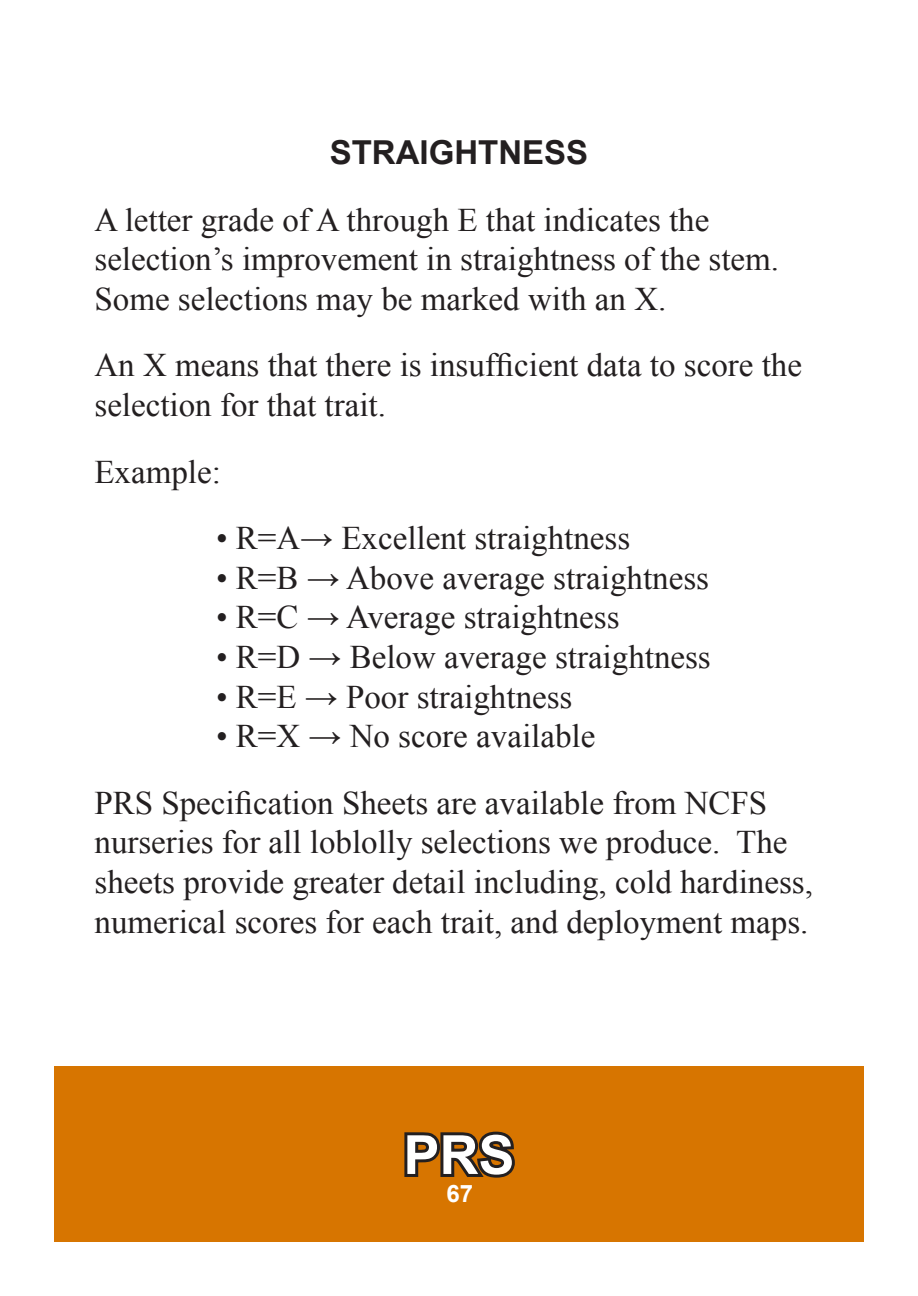
<style>
.page{position:relative;width:918px;height:1296px;background:#fff}
.page>*{position:absolute;margin:0;border:0;box-sizing:border-box;transform-origin:0 0}
.t1{font:700 54px "Arial";color:#fff}
.t2{font:33px/39.6px "Times New Roman";color:#231f20}
.t3{font:700 33px "Arial";color:#231f20}
.t4{font:700 24px "Arial";color:#fff}
</style>
<div class="page">
<div style="left:54px;top:1067px;width:810px;height:175px;background:#d77500"></div>
<svg style="left:404px;top:1131px;width:111px;height:47px"></svg>
<p class="t3" style="left:330px;top:130px;width:260px">STRAIGHTNESS</p>
<p class="t2" style="left:94px;top:199px;width:686px">A letter grade of A through E that indicates the selection’s improvement in straightness of the stem.<br>Some selections may be marked with an X.</p>
<p class="t2" style="left:94px;top:345px;width:709px">An X means that there is insufficient data to score the selection for that trait.</p>
<p class="t2" style="left:94px;top:451px;width:128px">Example:</p>
<p class="t2" style="left:216px;top:518px;width:416px">• R=A→ Excellent straightness</p>
<p class="t2" style="left:216px;top:557px;width:495px">• R=B → Above average straightness</p>
<p class="t2" style="left:216px;top:597px;width:405px">• R=C → Average straightness</p>
<p class="t2" style="left:216px;top:637px;width:496px">• R=D → Below average straightness</p>
<p class="t2" style="left:216px;top:676px;width:358px">• R=E → Poor straightness</p>
<p class="t2" style="left:216px;top:716px;width:381px">• R=X → No score available</p>
<p class="t2" style="left:94px;top:782px;width:720px">PRS Specification Sheets are available from NCFS nurseries for all loblolly selections we produce. The sheets provide greater detail including, cold hardiness, numerical scores for each trait, and deployment maps.</p>
<p class="t1" style="left:403px;top:1119px;width:113px">PRS</p>
<p class="t4" style="left:446px;top:1178px;width:28px">67</p>
</div>
